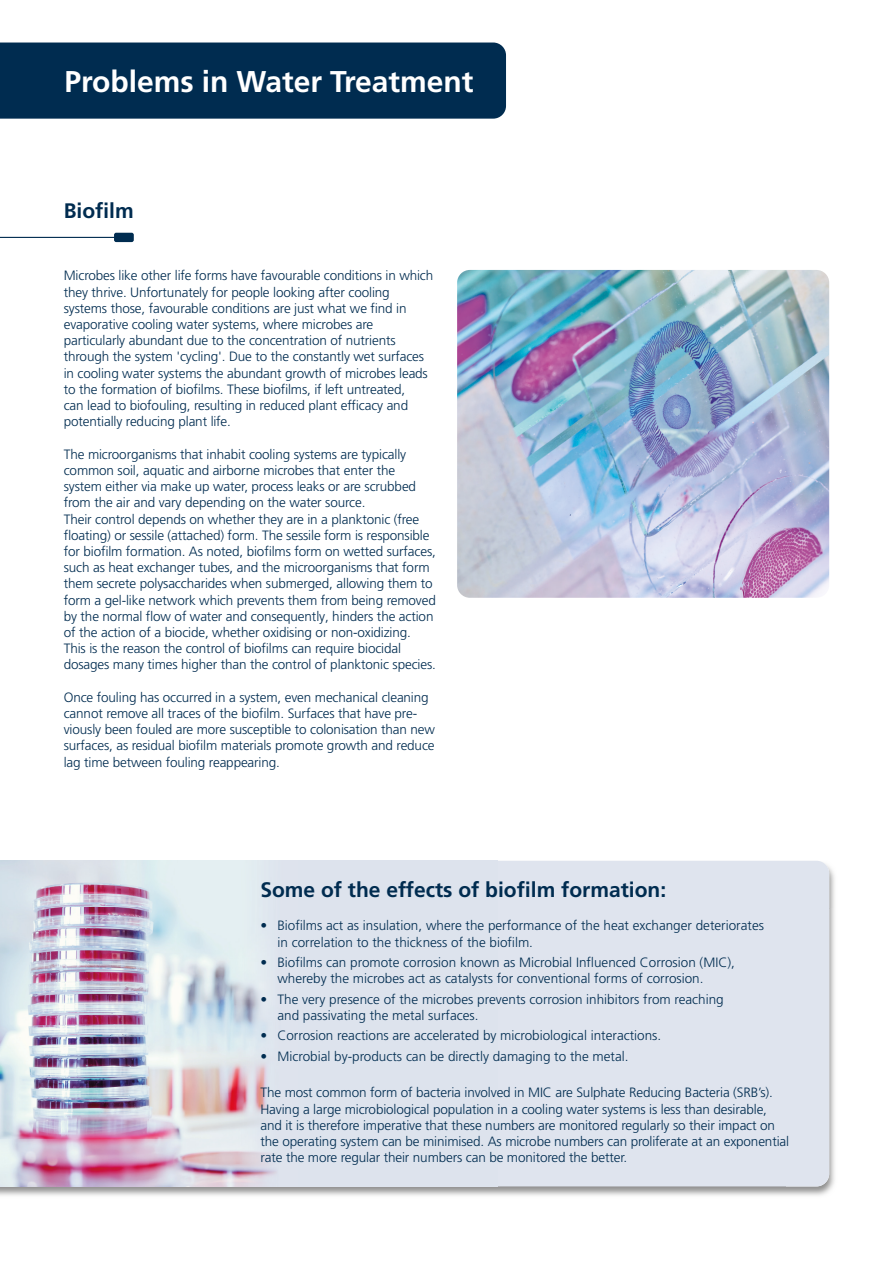
<style>
.page{position:relative;width:893px;height:1263px;background:#fff}
.page>*{position:absolute;margin:0;border:0;box-sizing:border-box;transform-origin:0 0}
.t1{font:700 30px "Frutiger LT Pro";color:#fff}
.t2{font:700 21px "Frutiger LT Pro";color:#002c50}
.t3{font:300 13.5px/16.2px "Frutiger LT Pro";letter-spacing:-.01em;color:#002c50}
</style>
<div class="page">
<div style="left:114px;top:233px;width:20px;height:9px;background:#002c50;border-radius:2px"></div>
<hr style="left:0;top:237px;width:115px;height:1px;background:#002c50">
<img style="left:457px;top:270px;width:372px;height:328px">
<img style="left:0;top:860px;width:835px;height:48px">
<img style="left:785px;top:908px;width:50px;height:288px">
<div style="left:497px;top:861px;width:332px;height:325px;background:#dfe4ee"></div>
<img style="left:0;top:861px;width:497px;height:325px">
<div style="left:0;top:43px;width:506px;height:76px;background:#002c50"></div>
<h1 class="t1" style="left:64px;top:64px;width:411px">Problems in Water Treatment</h1>
<h2 class="t2" style="left:64px;top:198px;width:72px">Biofilm</h2>
<p class="t3" style="left:64px;top:268px;width:371px">Microbes like other life forms have favourable conditions in which they thrive. Unfortunately for people looking after cooling systems those, favourable conditions are just what we find in evaporative cooling water systems, where microbes are particularly abundant due to the concentration of nutrients through the system 'cycling'. Due to the constantly wet surfaces in cooling water systems the abundant growth of microbes leads to the formation of biofilms. These biofilms, if left untreated,<br>can lead to biofouling, resulting in reduced plant efficacy and potentially reducing plant life.</p>
<p class="t3" style="left:64px;top:446px;width:374px">The microorganisms that inhabit cooling systems are typically common soil, aquatic and airborne microbes that enter the system either via make up water, process leaks or are scrubbed from the air and vary depending on the water source.<br>Their control depends on whether they are in a planktonic (free floating) or sessile (attached) form. The sessile form is responsible for biofilm formation. As noted, biofilms form on wetted surfaces, such as heat exchanger tubes, and the microorganisms that form them secrete polysaccharides when submerged, allowing them to form a gel-like network which prevents them from being removed by the normal flow of water and consequently, hinders the action of the action of a biocide, whether oxidising or non-oxidizing.<br>This is the reason the control of biofilms can require biocidal dosages many times higher than the control of planktonic species.</p>
<p class="t3" style="left:64px;top:689px;width:373px">Once fouling has occurred in a system, even mechanical cleaning cannot remove all traces of the biofilm. Surfaces that have pre&shy;viously been fouled are more susceptible to colonisation than new surfaces, as residual biofilm materials promote growth and reduce lag time between fouling reappearing.</p>
<h2 class="t2" style="left:260px;top:877px;width:407px">Some of the effects of biofilm formation:</h2>
<p class="t3" style="left:277px;top:917px;width:488px;text-indent:-17px">• Biofilms act as insulation, where the performance of the heat exchanger deteriorates in correlation to the thickness of the biofilm.</p>
<p class="t3" style="left:277px;top:954px;width:459px;text-indent:-17px">• Biofilms can promote corrosion known as Microbial Influenced Corrosion (MIC), whereby the microbes act as catalysts for conventional forms of corrosion.</p>
<p class="t3" style="left:277px;top:991px;width:448px;text-indent:-17px">• The very presence of the microbes prevents corrosion inhibitors from reaching and passivating the metal surfaces.</p>
<p class="t3" style="left:260px;top:1027px;width:402px">• Corrosion reactions are accelerated by microbiological interactions.</p>
<p class="t3" style="left:260px;top:1048px;width:370px">• Microbial by-products can be directly damaging to the metal.</p>
<p class="t3" style="left:260px;top:1085px;width:530px">The most common form of bacteria involved in MIC are Sulphate Reducing Bacteria (SRB’s).<br>Having a large microbiological population in a cooling water systems is less than desirable, and it is therefore imperative that these numbers are monitored regularly so their impact on the operating system can be minimised. As microbe numbers can proliferate at an exponential rate the more regular their numbers can be monitored the better.</p>
</div>
